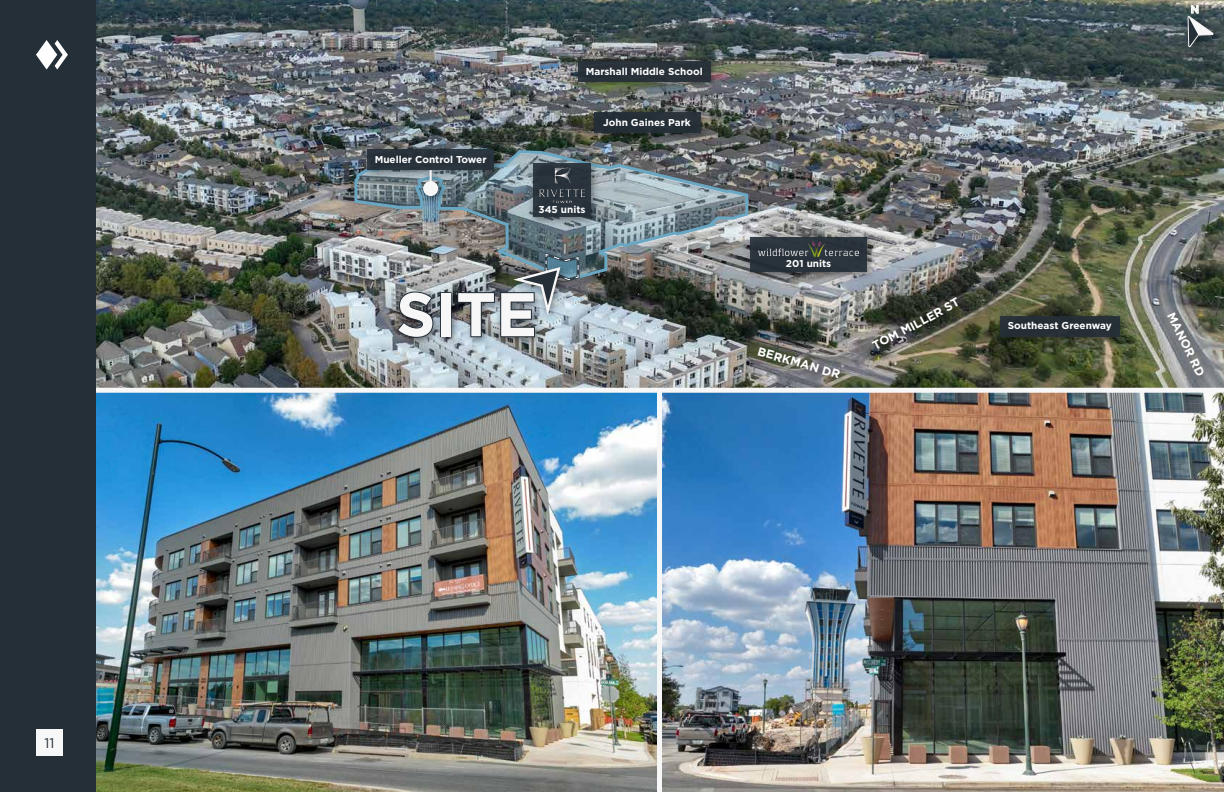
<style>
.page{position:relative;width:1224px;height:792px;background:#fff}
.page>*{position:absolute;margin:0;border:0;box-sizing:border-box;transform-origin:0 0}
.t1{font:700 61.6px "Gotham";color:#f7f7f7}
.t2{font:14px "Gotham";color:#252f38}
.t3{font:700 12px "Gotham";color:#fff}
.t4{font:700 10.9px "Gotham";color:#fff}
.t5{font:700 10px "Gotham";color:#fff}
</style>
<div class="page">
<img style="left:95px;top:0;width:263px;height:388px">
<img style="left:358px;top:0;width:866px;height:388px">
<div style="left:533px;top:164px;width:58px;height:53px;background:#252f38"></div>
<img style="left:540px;top:168px;width:44px;height:34px">
<svg style="left:430px;top:170px;width:2px;height:11px"></svg>
<div style="left:423px;top:181px;width:15px;height:15px;background:#f7f7f7;border-radius:50%"></div>
<div style="left:367px;top:150px;width:127px;height:20px;background:#252f38"></div>
<div style="left:594px;top:113px;width:106px;height:20px;background:#252f38"></div>
<div style="left:1000px;top:316px;width:120px;height:20px;background:#252f38"></div>
<div style="left:578px;top:62px;width:132px;height:20px;background:#252f38"></div>
<div style="left:750px;top:237px;width:117px;height:35px;background:#252f38"></div>
<img style="left:758px;top:242px;width:101px;height:15px">
<svg style="left:396px;top:291px;width:38px;height:48px;background:#4d5156"></svg>
<div style="left:440px;top:292px;width:12px;height:45px;border:2px solid #252f38"></div>
<img style="left:456px;top:250px;width:125px;height:88px">
<svg style="left:1188px;top:5px;width:25px;height:44px"></svg>
<img style="left:662px;top:393px;width:562px;height:399px">
<img style="left:95px;top:393px;width:562px;height:399px">
<div style="left:95px;top:388px;width:1129px;height:5px;background:#f7f7f7"></div>
<div style="left:657px;top:390px;width:5px;height:402px;background:#f7f7f7"></div>
<div style="left:0;top:0;width:95px;height:792px;background:#252f38"></div>
<div style="left:36px;top:730px;width:27px;height:26px;background:#f7f7f7"></div>
<svg style="left:36px;top:40px;width:32px;height:30px"></svg>
<svg style="left:872px;top:330px;width:27px;height:20px"></svg>
<svg style="left:926px;top:297px;width:34px;height:24px"></svg>
<h2 class="t2" style="left:44px;top:735px;width:12px">11</h2>
<p class="t5" style="left:586px;top:64px;width:118px">Marshall Middle School</p>
<p class="t5" style="left:375px;top:153px;width:113px">Mueller Control Tower</p>
<p class="t5" style="left:603px;top:115px;width:89px">John Gaines Park</p>
<p class="t5" style="left:539px;top:202px;width:49px">345 units</p>
<h1 class="t1" style="left:396px;top:274px;width:143px">SITE</h1>
<p class="t5" style="left:786px;top:256px;width:47px">201 units</p>
<p class="t3" style="left:760px;top:343px;width:84px;rotate:16deg">BERKMAN DR</p>
<p class="t3" style="left:898px;top:325px;width:29px;rotate:-28deg">MILL</p>
<p class="t4" style="left:1191px;top:2px;width:10px">N</p>
<p class="t5" style="left:1008px;top:319px;width:106px">Southeast Greenway</p>
<p class="t3" style="left:1178px;top:309px;width:68px;rotate:64deg">MANOR RD</p>
</div>
